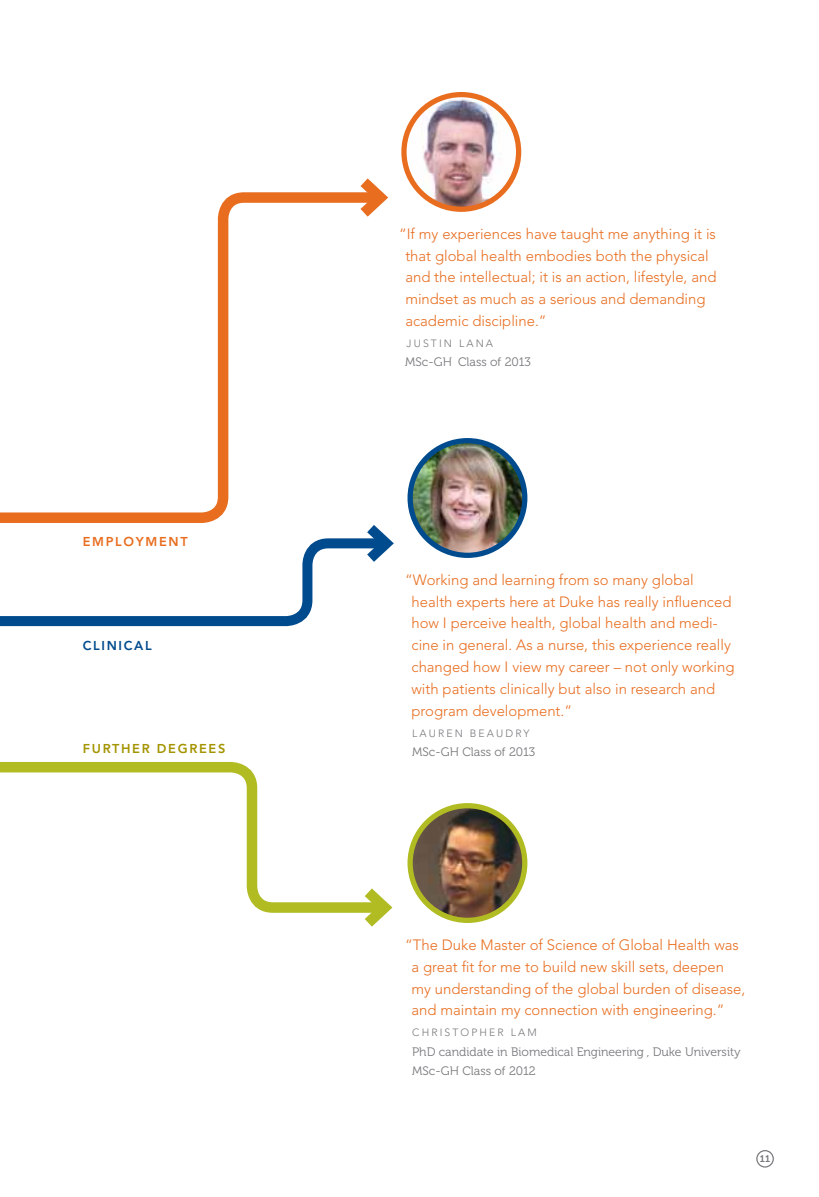
<style>
.page{position:relative;width:819px;height:1197px;background:#fff}
.page>*{position:absolute;margin:0;border:0;box-sizing:border-box;transform-origin:0 0}
.t1{font:300 14.88px/21.9px "Avenir";color:#e86d1f}
.t2{font:800 12.78px "Avenir";letter-spacing:.13em;color:#a49400}
.t3{font:800 12.78px "Avenir";letter-spacing:.13em;color:#e86d1f}
.t4{font:800 12.78px "Avenir";color:#004b8d}
.t5{font:12.25px/19.2px "Museo 300";color:#77787b}
.t6{font:300 10.5px "Avenir";letter-spacing:.2em;color:#77787b}
.t7{font:9.62px "Museo 700";color:#77787b}
</style>
<div class="page">
<svg style="left:0;top:762px;width:353px;height:151px"></svg>
<svg style="left:353px;top:888px;width:40px;height:39px"></svg>
<svg style="left:0;top:192px;width:349px;height:331px"></svg>
<svg style="left:349px;top:178px;width:40px;height:39px"></svg>
<svg style="left:0;top:538px;width:356px;height:89px"></svg>
<svg style="left:356px;top:525px;width:38px;height:37px"></svg>
<div style="left:756px;top:1150px;width:18px;height:18px;border:1px solid #77787b;border-radius:50%"></div>
<img style="left:404px;top:95px;width:115px;height:114px;border-radius:57px">
<div style="left:401px;top:92px;width:120px;height:120px;border:5px solid #e86d1f;border-radius:50%"></div>
<img style="left:410px;top:441px;width:115px;height:114px;border-radius:57px">
<div style="left:408px;top:438px;width:119px;height:120px;border:5px solid #004b8d;border-radius:50%"></div>
<img style="left:410px;top:806px;width:115px;height:114px;border-radius:57px">
<div style="left:408px;top:803px;width:119px;height:120px;border:5px solid #b0bc22;border-radius:50%"></div>
<p class="t3" style="left:83px;top:534px;width:106px">EM PLOYM ENT</p>
<p class="t4" style="left:83px;top:638px;width:70px">CLINICAL</p>
<p class="t2" style="left:83px;top:741px;width:144px">FURTHER DEGREES</p>
<p class="t1" style="left:405px;top:223px;width:313px;text-indent:-6px">“If my experiences have taught me anything it is that global health embodies both the physical and the intellectual; it is an action, lifestyle, and mindset as much as a serious and demanding academic discipline.”</p>
<p class="t6" style="left:407px;top:337px;width:16px">Justin</p>
<p class="t6" style="left:459px;top:337px;width:18px">Lana</p>
<p class="t5" style="left:405px;top:353px;width:127px">MSc-GH Class of 2013</p>
<p class="t1" style="left:412px;top:569px;width:325px;text-indent:-6px">“Working and learning from so many global health experts here at Duke has really influenced how I perceive health, global health and medi&shy;cine in general. As a nurse, this experience really changed how I view my career – not only working with patients clinically but also in research and program development.”</p>
<p class="t6" style="left:412px;top:727px;width:119px">LAUREN BEAUDRY</p>
<p class="t5" style="left:412px;top:743px;width:125px">MSc-GH Class of 2013</p>
<p class="t1" style="left:412px;top:934px;width:335px;text-indent:-6px">“The Duke Master of Science of Global Health was a great fit for me to build new skill sets, deepen my understanding of the global burden of disease, and maintain my connection with engineering.”</p>
<p class="t6" style="left:412px;top:1027px;width:19px">Christopher</p>
<p class="t6" style="left:511px;top:1027px;width:18px">Lam</p>
<p class="t5" style="left:412px;top:1042px;width:330px">PhD candidate in Biomedical Engineering , Duke University<br>MSc-GH Class of 2012</p>
<p class="t7" style="left:760px;top:1153px;width:12px">11</p>
</div>
